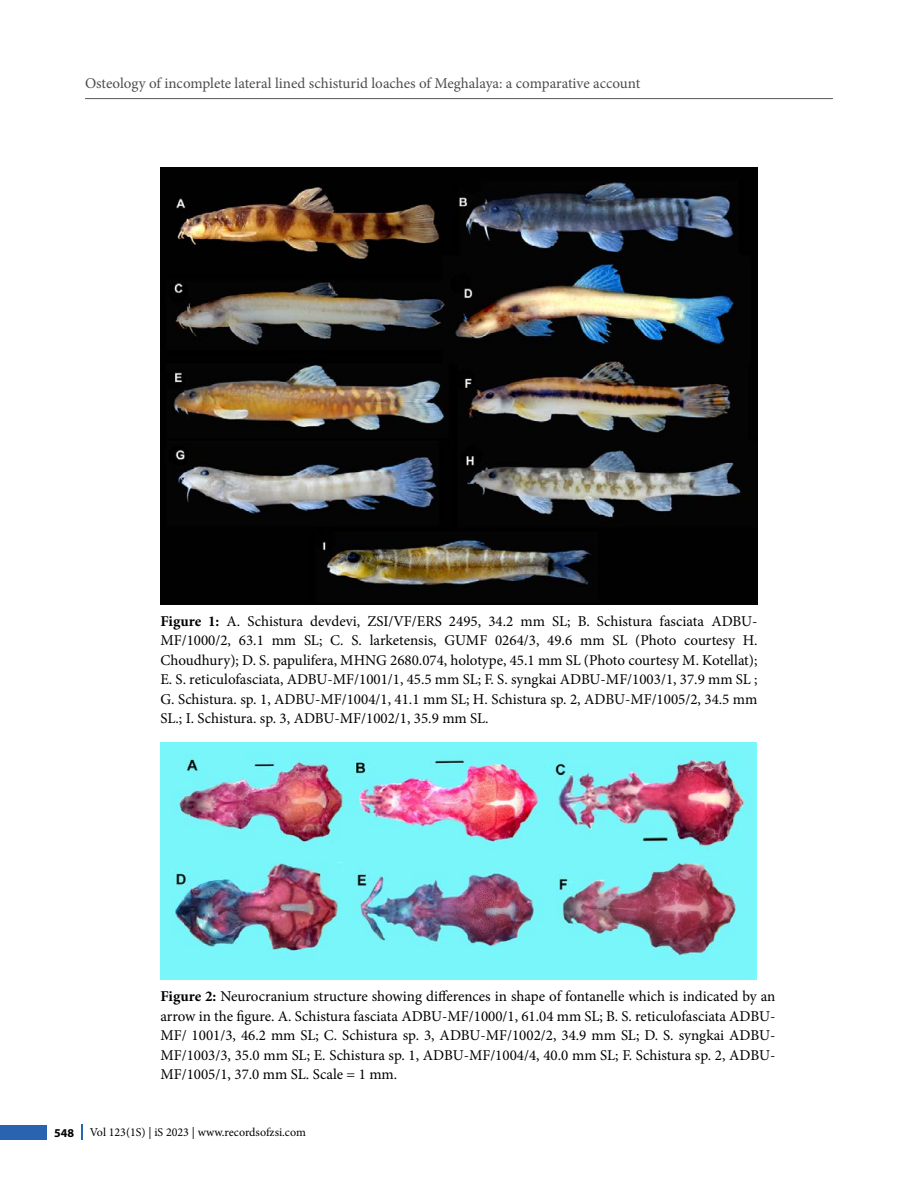
<style>
.page{position:relative;width:918px;height:1188px;background:#fff}
.page>*{position:absolute;margin:0;border:0;box-sizing:border-box;transform-origin:0 0}
.t1{font:15px/19.5px "Minion Pro";color:#000;text-align:justify}
.t2{font:15px "Minion Pro";color:#4d4d4f}
.t3{font:12px "Minion Pro";color:#000}
.t4{font:700 12px "Myriad Pro";color:#000}
.s1{font-weight:700}
</style>
<div class="page">
<hr style="left:85px;top:98px;width:748px;height:1px;background:#58595b">
<div style="left:0;top:1125px;width:47px;height:15px;background:#2864b0"></div>
<svg style="left:82px;top:1125px;width:1px;height:15px"></svg>
<img style="left:160px;top:167px;width:598px;height:437px">
<img style="left:160px;top:742px;width:596px;height:238px">
<p class="t2" style="left:85px;top:73px;width:557px">Osteology of incomplete lateral lined schisturid loaches of Meghalaya: a comparative account</p>
<p class="t1" style="left:160px;top:611px;width:599px"><span class="s1">Figure 1:</span> A. Schistura devdevi, ZSI/VF/ERS 2495, 34.2 mm SL; B. Schistura fasciata ADBU-MF/1000/2, 63.1 mm SL; C. S. larketensis, GUMF 0264/3, 49.6 mm SL (Photo courtesy H.<br>Choudhury); D. S. papulifera, MHNG 2680.074, holotype, 45.1 mm SL (Photo courtesy M. Kotellat); E. S. reticulofasciata, ADBU-MF/1001/1, 45.5 mm SL; F. S. syngkai ADBU-MF/1003/1, 37.9 mm SL ; G. Schistura. sp. 1, ADBU-MF/1004/1, 41.1 mm SL; H. Schistura sp. 2, ADBU-MF/1005/2, 34.5 mm SL.; I. Schistura. sp. 3, ADBU-MF/1002/1, 35.9 mm SL.</p>
<p class="t1" style="left:160px;top:987px;width:617px"><span class="s1">Figure 2:</span> Neurocranium structure showing differences in shape of fontanelle which is indicated by an arrow in the figure. A. Schistura fasciata ADBU-MF/1000/1, 61.04 mm SL; B. S. reticulofasciata ADBU-MF/ 1001/3, 46.2 mm SL; C. Schistura sp. 3, ADBU-MF/1002/2, 34.9 mm SL; D. S. syngkai ADBU-MF/1003/3, 35.0 mm SL; E. Schistura sp. 1, ADBU-MF/1004/4, 40.0 mm SL; F. Schistura sp. 2, ADBU-MF/1005/1, 37.0 mm SL. Scale = 1 mm.</p>
<p class="t4" style="left:54px;top:1125px;width:21px">548</p>
<p class="t3" style="left:90px;top:1125px;width:218px">Vol 123(1S) | iS 2023 | www.recordsofzsi.com</p>
</div>
